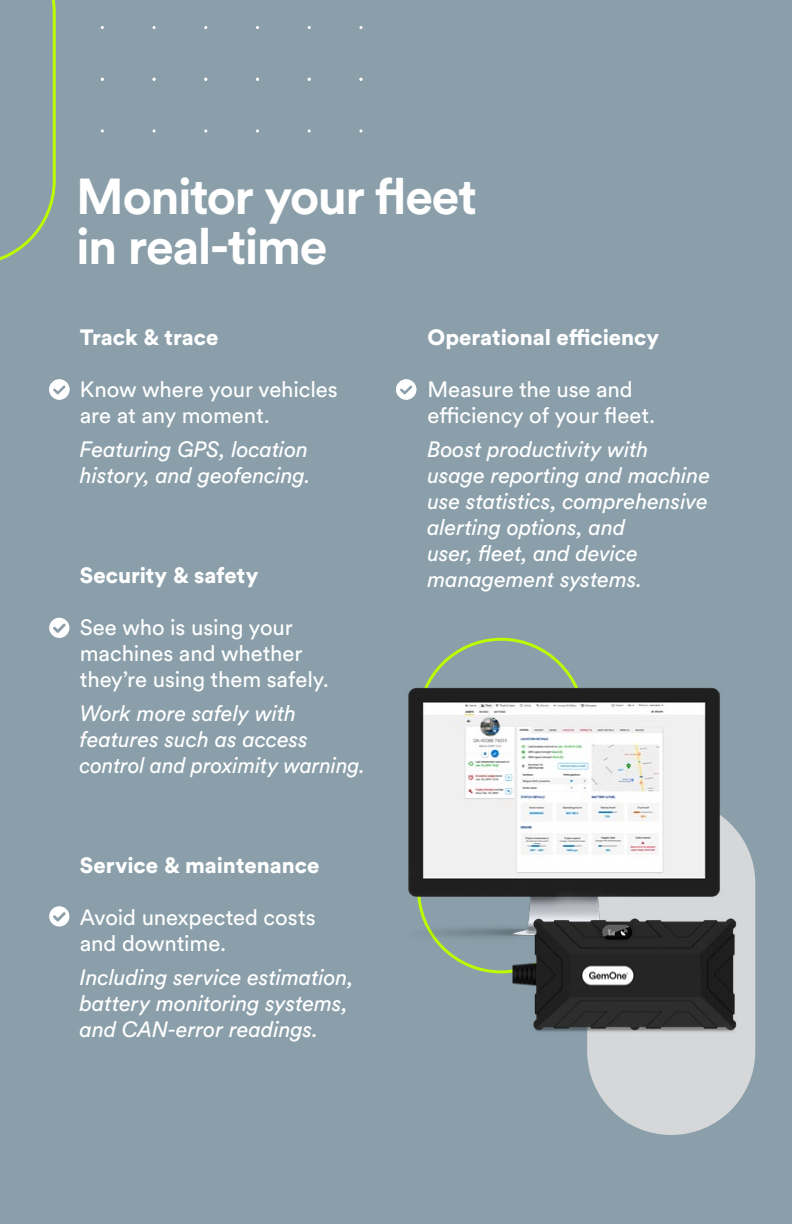
<style>
.page{position:relative;width:792px;height:1224px;background:#8a9faa}
.page>*{position:absolute;margin:0;border:0;box-sizing:border-box;transform-origin:0 0}
.t1{font:700 50px/50px "Circular Std";letter-spacing:-.03em;color:#fff}
.t2{font:italic 22px/26px "Circular Std";letter-spacing:-.005em;color:#fff}
.t3{font:22px/26px "Circular Std";letter-spacing:-.005em;color:#fff}
.t4{font:900 22px "Circular Std";color:#fff}
</style>
<div class="page">
<svg style="left:0;top:0;width:56px;height:261px"></svg>
<svg style="left:49px;top:379px;width:20px;height:21px"></svg>
<svg style="left:396px;top:379px;width:20px;height:21px"></svg>
<svg style="left:49px;top:618px;width:20px;height:20px"></svg>
<svg style="left:49px;top:906px;width:20px;height:21px"></svg>
<div style="left:587px;top:799px;width:168px;height:336px;background:#d5d7d8;border-radius:84px"></div>
<img style="left:408px;top:666px;width:342px;height:308px">
<img style="left:506px;top:918px;width:236px;height:118px">
<h1 class="t1" style="left:76px;top:171px;width:402px">Monitor your fleet in real-time</h1>
<p class="t4" style="left:80px;top:323px;width:140px">Track &amp; trace</p>
<p class="t3" style="left:80px;top:376px;width:259px">Know where your vehicles are at any moment.</p>
<p class="t2" style="left:80px;top:436px;width:232px">Featuring GPS, location history, and geofencing.</p>
<p class="t4" style="left:80px;top:561px;width:180px">Security &amp; safety</p>
<p class="t3" style="left:80px;top:614px;width:251px">See who is using your machines and whether they’re using them safely.</p>
<p class="t2" style="left:80px;top:700px;width:287px">Work more safely with features such as access control and proximity warning.</p>
<p class="t4" style="left:80px;top:851px;width:241px">Service &amp; maintenance</p>
<p class="t3" style="left:80px;top:904px;width:237px">Avoid unexpected costs and downtime.</p>
<p class="t2" style="left:80px;top:964px;width:275px">Including service estimation, battery monitoring systems, and CAN-error readings.</p>
<p class="t4" style="left:427px;top:323px;width:233px">Operational efficiency</p>
<p class="t3" style="left:427px;top:376px;width:229px">Measure the use and efficiency of your fleet.</p>
<p class="t2" style="left:427px;top:436px;width:284px">Boost productivity with usage reporting and machine use statistics, comprehensive alerting options, and<br>user, fleet, and device management systems.</p>
</div>
